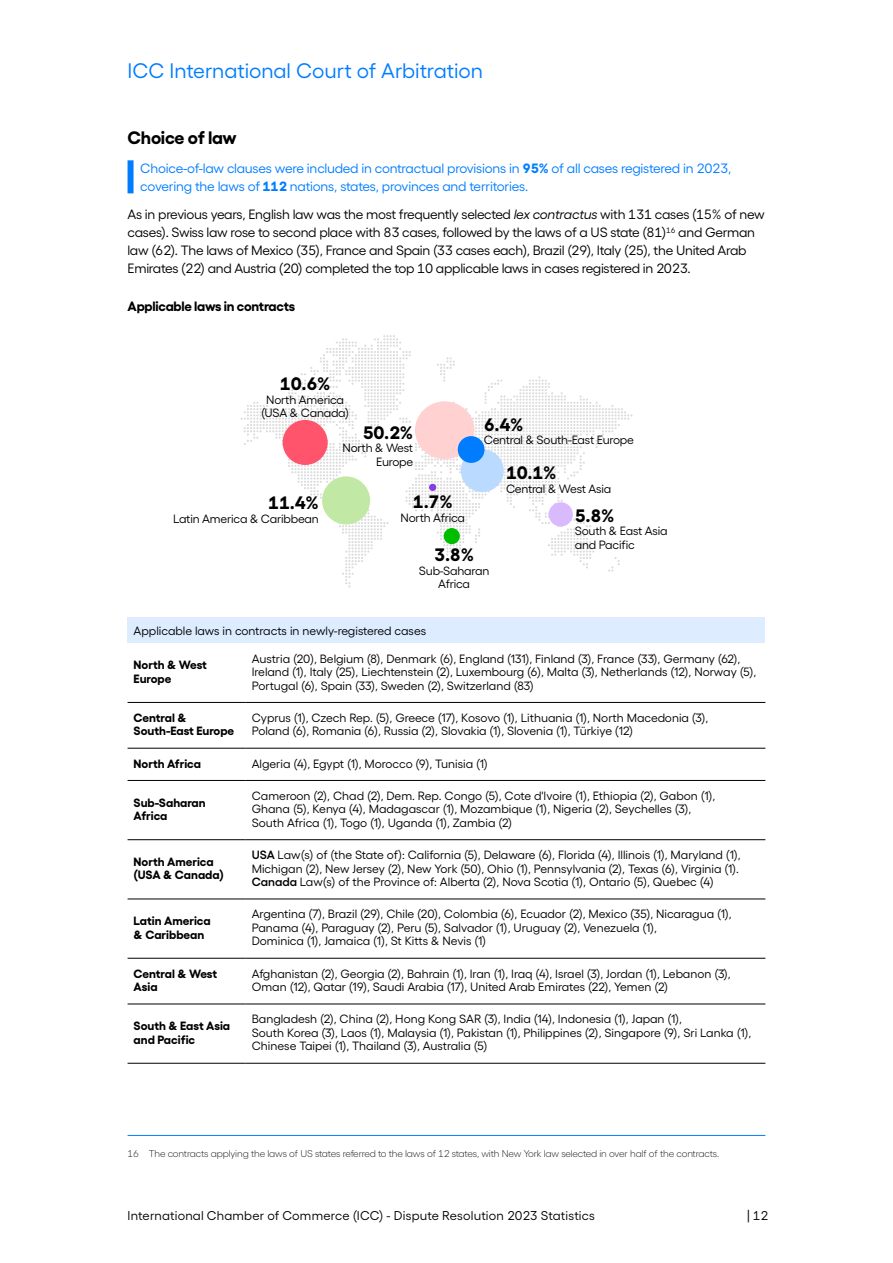
<style>
.page{position:relative;width:893px;height:1263px;background:#fff}
.page>*{position:absolute;margin:0;border:0;box-sizing:border-box;transform-origin:0 0}
.t1{font:21px "Gellix";letter-spacing:-.005em;color:#007dff}
.Subhead12{font:700 18px "Gellix";letter-spacing:-.015em;color:#000}
.body{font:13.5px/18px "Gellix";letter-spacing:-.02em;color:#000}
.Highlights{font:13.5px/18px "Gellix";letter-spacing:-.015em;color:#007dff}
.Graph_title{font:700 13.5px "Gellix";letter-spacing:-.015em;color:#000}
.t2{font:12.75px "Gellix";letter-spacing:.015em;color:#000}
.Subhead12-2{font:12px/13.5px "Gellix";color:#000}
.t3{font:700 12px/13.5px "Gellix";color:#000}
.Footnotes{font:300 9.75px "Gellix";letter-spacing:-.015em;color:#000}
.s1{font-weight:700}
.s2{font-style:italic}
.s3{font-weight:600}
</style>
<div class="page">
<div style="left:128px;top:160px;width:6px;height:33px;background:#007dff"></div>
<svg style="left:241px;top:335px;width:391px;height:253px"></svg>
<div style="left:415px;top:401px;width:59px;height:58px;background:#ffd1d1;border-radius:50%"></div>
<div style="left:283px;top:420px;width:45px;height:45px;background:#ff546b;border-radius:50%"></div>
<div style="left:322px;top:476px;width:48px;height:48px;background:#c2e8a6;border-radius:50%"></div>
<div style="left:549px;top:502px;width:24px;height:24px;background:#d9baff;border-radius:50%"></div>
<div style="left:444px;top:528px;width:16px;height:16px;background:#00bd00;border-radius:50%"></div>
<div style="left:429px;top:484px;width:7px;height:7px;background:#853de6;border-radius:50%"></div>
<div style="left:461px;top:449px;width:43px;height:43px;background:#badbff;border-radius:50%"></div>
<div style="left:458px;top:436px;width:27px;height:27px;background:#007dff;border-radius:50%"></div>
<div style="left:128px;top:618px;width:637px;height:25px;background:#ddedff"></div>
<hr style="left:128px;top:702px;width:118px;height:1px;background:#000">
<hr style="left:246px;top:702px;width:519px;height:1px;background:#000">
<hr style="left:128px;top:748px;width:118px;height:1px;background:#000">
<hr style="left:246px;top:748px;width:519px;height:1px;background:#000">
<hr style="left:128px;top:780px;width:118px;height:1px;background:#000">
<hr style="left:246px;top:780px;width:519px;height:1px;background:#000">
<hr style="left:128px;top:839px;width:118px;height:1px;background:#000">
<hr style="left:246px;top:839px;width:519px;height:1px;background:#000">
<hr style="left:128px;top:899px;width:118px;height:1px;background:#000">
<hr style="left:246px;top:899px;width:519px;height:1px;background:#000">
<hr style="left:128px;top:958px;width:118px;height:1px;background:#000">
<hr style="left:246px;top:958px;width:519px;height:1px;background:#000">
<hr style="left:128px;top:1004px;width:118px;height:1px;background:#000">
<hr style="left:246px;top:1004px;width:519px;height:1px;background:#000">
<hr style="left:128px;top:1063px;width:118px;height:1px;background:#000">
<hr style="left:246px;top:1063px;width:519px;height:1px;background:#000">
<hr style="left:128px;top:1135px;width:637px;height:1px;background:#007dff">
<h1 class="t1" style="left:128px;top:55px;width:357px">ICC International Court of Arbitration</h1>
<p class="Subhead12" style="left:128px;top:123px;width:111px">Choice of law</p>
<p class="Highlights" style="left:140px;top:158px;width:593px">Choice-of-law clauses were included in contractual provisions in <span class="s1">95%</span> of all cases registered in 2023, covering the laws of <span class="s1">112</span> nations, states, provinces and territories.</p>
<p class="body" style="left:128px;top:204px;width:639px">As in previous years, English law was the most frequently selected <span class="s2">lex contractus</span> with 131 cases (15% of new cases). Swiss law rose to second place with 83 cases, followed by the laws of a US state (81)<sup>16</sup> and German law (62). The laws of Mexico (35), France and Spain (33 cases each), Brazil (29), Italy (25), the United Arab Emirates (22) and Austria (20) completed the top 10 applicable laws in cases registered in 2023.</p>
<p class="Graph_title" style="left:128px;top:295px;width:169px">Applicable laws in contracts</p>
<p class="Subhead12" style="left:280px;top:370px;width:52px">10.6%</p>
<p class="Subhead12-2" style="left:261px;top:392px;width:90px;text-align:center">North America (USA &amp; Canada)</p>
<p class="Subhead12" style="left:363px;top:418px;width:52px">50.2%</p>
<p class="Subhead12-2" style="left:342px;top:440px;width:72px;text-align:right">North &amp; West<br>Europe</p>
<p class="Subhead12" style="left:484px;top:410px;width:41px">6.4%</p>
<p class="Subhead12-2" style="left:484px;top:432px;width:152px">Central &amp; South-East Europe</p>
<p class="Subhead12" style="left:506px;top:459px;width:52px">10.1%</p>
<p class="Subhead12-2" style="left:506px;top:481px;width:107px">Central &amp; West Asia</p>
<p class="Subhead12" style="left:413px;top:487px;width:41px">1.7%</p>
<p class="Subhead12-2" style="left:401px;top:509px;width:66px">North Africa</p>
<p class="Subhead12" style="left:268px;top:488px;width:52px">11.4%</p>
<p class="Subhead12-2" style="left:173px;top:511px;width:147px">Latin America &amp; Caribbean</p>
<p class="Subhead12" style="left:575px;top:501px;width:41px">5.8%</p>
<p class="Subhead12-2" style="left:575px;top:523px;width:94px">South &amp; East Asia and Pacific</p>
<p class="Subhead12" style="left:434px;top:540px;width:41px">3.8%</p>
<p class="Subhead12-2" style="left:419px;top:562px;width:72px;text-align:center">Sub-Saharan<br>Africa</p>
<p class="Subhead12-2" style="left:134px;top:622px;width:294px">Applicable laws in contracts in newly-registered cases</p>
<p class="t3" style="left:134px;top:657px;width:75px">North &amp; West<br>Europe</p>
<p class="Subhead12-2" style="left:252px;top:650px;width:506px">Austria (20), Belgium (8), Denmark (6), England (131), Finland (3), France (33), Germany (62),<br>Ireland (1), Italy (25), Liechtenstein (2), Luxembourg (6), Malta (3), Netherlands (12), Norway (5),<br>Portugal (6), Spain (33), Sweden (2), Switzerland (83)</p>
<p class="t3" style="left:134px;top:710px;width:102px">Central &amp;<br>South-East Europe</p>
<p class="Subhead12-2" style="left:252px;top:710px;width:458px">Cyprus (1), Czech Rep. (5), Greece (17), Kosovo (1), Lithuania (1), North Macedonia (3),<br>Poland (6), Romania (6), Russia (2), Slovakia (1), Slovenia (1), Türkiye (12)</p>
<p class="t3" style="left:134px;top:755px;width:69px">North Africa</p>
<p class="Subhead12-2" style="left:252px;top:755px;width:238px">Algeria (4), Egypt (1), Morocco (9), Tunisia (1)</p>
<p class="t3" style="left:134px;top:794px;width:74px">Sub-Saharan<br>Africa</p>
<p class="Subhead12-2" style="left:252px;top:788px;width:465px">Cameroon (2), Chad (2), Dem. Rep. Congo (5), Cote d'Ivoire (1), Ethiopia (2), Gabon (1),<br>Ghana (5), Kenya (4), Madagascar (1), Mozambique (1), Nigeria (2), Seychelles (3),<br>South Africa (1), Togo (1), Uganda (1), Zambia (2)</p>
<p class="t3" style="left:134px;top:854px;width:92px">North America (USA &amp; Canada)</p>
<p class="Subhead12-2" style="left:252px;top:847px;width:490px"><span class="s3">USA</span> Law(s) of (the State of): California (5), Delaware (6), Florida (4), Illinois (1), Maryland (1),<br>Michigan (2), New Jersey (2), New York (50), Ohio (1), Pennsylvania (2), Texas (6), Virginia (1).<br><span class="s3">Canada</span> Law(s) of the Province of: Alberta (2), Nova Scotia (1), Ontario (5), Quebec (4)</p>
<p class="t3" style="left:134px;top:913px;width:79px">Latin America &amp; Caribbean</p>
<p class="Subhead12-2" style="left:252px;top:906px;width:481px">Argentina (7), Brazil (29), Chile (20), Colombia (6), Ecuador (2), Mexico (35), Nicaragua (1),<br>Panama (4), Paraguay (2), Peru (5), Salvador (1), Uruguay (2), Venezuela (1),<br>Dominica (1), Jamaica (1), St Kitts &amp; Nevis (1)</p>
<p class="t3" style="left:134px;top:965px;width:85px">Central &amp; West<br>Asia</p>
<p class="Subhead12-2" style="left:252px;top:965px;width:481px">Afghanistan (2), Georgia (2), Bahrain (1), Iran (1), Iraq (4), Israel (3), Jordan (1), Lebanon (3),<br>Oman (12), Qatar (19), Saudi Arabia (17), United Arab Emirates (22), Yemen (2)</p>
<p class="t3" style="left:134px;top:1018px;width:98px">South &amp; East Asia and Pacific</p>
<p class="Subhead12-2" style="left:252px;top:1011px;width:501px">Bangladesh (2), China (2), Hong Kong SAR (3), India (14), Indonesia (1), Japan (1),<br>South Korea (3), Laos (1), Malaysia (1), Pakistan (1), Philippines (2), Singapore (9), Sri Lanka (1),<br>Chinese Taipei (1), Thailand (3), Australia (5)</p>
<p class="Footnotes" style="left:128px;top:1146px;width:593px">16 The contracts applying the laws of US states referred to the laws of 12 states, with New York law selected in over half of the contracts.</p>
<p class="t2" style="left:128px;top:1206px;width:469px">International Chamber of Commerce (ICC) - Dispute Resolution 2023 Statistics</p>
<p class="t2" style="left:747px;top:1206px;width:22px">| 12</p>
</div>
